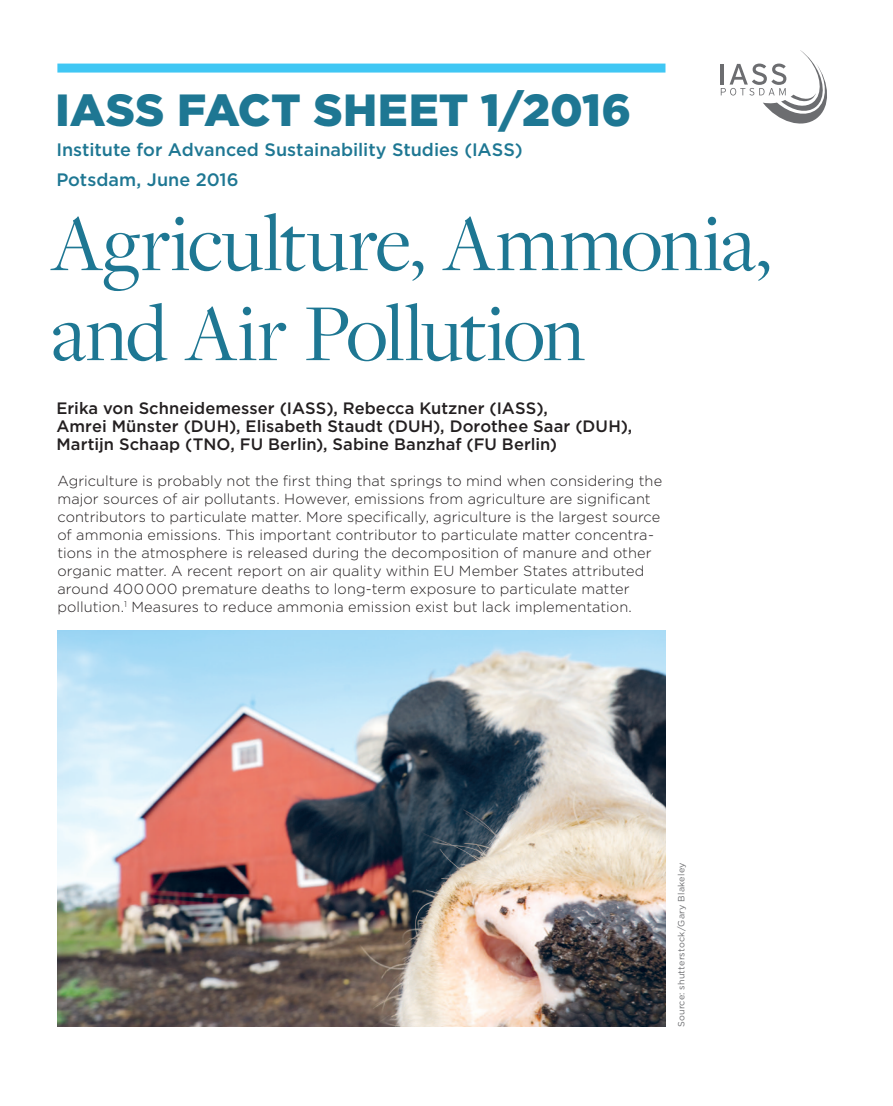
<style>
.page{position:relative;width:893px;height:1106px;background:#fff}
.page>*{position:absolute;margin:0;border:0;box-sizing:border-box;transform-origin:0 0}
.t1{font:84px/90px "Freight Disp Pro";letter-spacing:-.005em;color:#1e7793}
.t2{font:900 45px "Gotham";color:#1e7793}
.t3{font:500 18px/30px "Gotham";color:#1e7793}
.t4{font:500 16.5px/18px "Gotham";letter-spacing:.005em;color:#231f20}
.t5{font:300 14.55px/18px "Gotham";letter-spacing:.005em;color:#231f20}
.t6{font:9px "Gotham";letter-spacing:.025em;color:#6c6d70}
</style>
<div class="page">
<div style="left:57px;top:64px;width:608px;height:9px;background:#40c7f4"></div>
<svg style="left:721px;top:50px;width:106px;height:74px"></svg>
<img style="left:57px;top:630px;width:608px;height:396px">
<h2 class="t2" style="left:55px;top:79px;width:577px">IASS FACT SHEET 1/2016</h2>
<p class="t3" style="left:56px;top:135px;width:468px">Institute for Advanced Sustainability Studies (IASS)<br>Potsdam, June 2016</p>
<h1 class="t1" style="left:51px;top:196px;width:722px">Agriculture, Ammonia, and Air Pollution</h1>
<p class="t4" style="left:56px;top:399px;width:577px">Erika von Schneidemesser (IASS), Rebecca Kutzner (IASS),<br>Amrei Münster (DUH), Elisabeth Staudt (DUH), Dorothee Saar (DUH),<br>Martijn Schaap (TNO, FU Berlin), Sabine Banzhaf (FU Berlin)</p>
<p class="t5" style="left:57px;top:472px;width:606px">Agriculture is probably not the first thing that springs to mind when considering the major sources of air pollutants. However, emissions from agriculture are significant contributors to particulate matter. More specifically, agriculture is the largest source of ammonia emissions. This important contributor to particulate matter concentra&shy;tions in the atmosphere is released during the decomposition of manure and other organic matter. A recent report on air quality within EU Member States attributed around 400000 premature deaths to long-term exposure to particulate matter pollution.<sup>1</sup> Measures to reduce ammonia emission exist but lack implementation.</p>
<p class="t6" style="left:675px;top:1027px;width:166px;rotate:-90deg">Source: shutterstock/Gary Blakeley</p>
</div>
